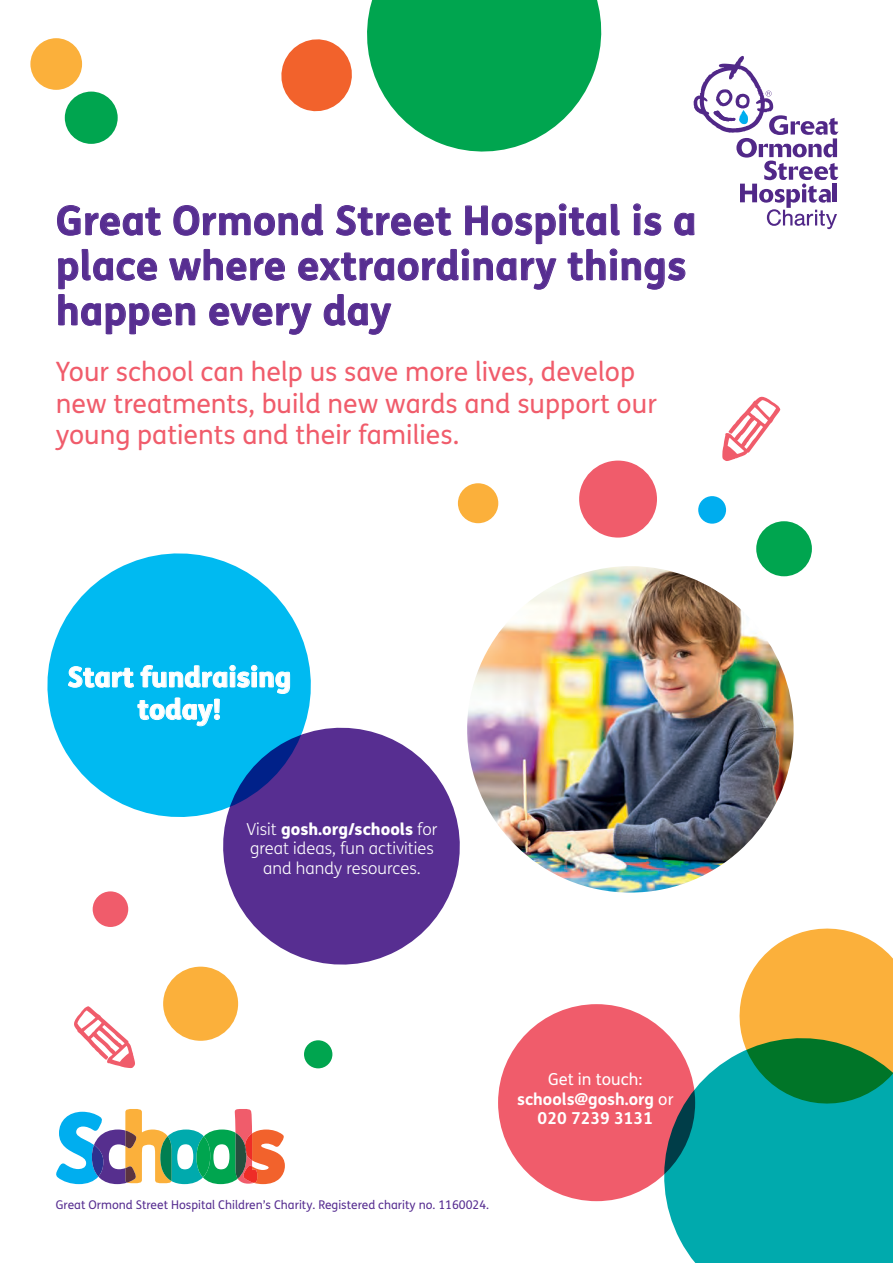
<style>
.page{position:relative;width:893px;height:1263px;background:#fff}
.page>*{position:absolute;margin:0;border:0;box-sizing:border-box;transform-origin:0 0}
.t1{font:700 40.05px/45.2px "FS Me";letter-spacing:.01em;color:#572e91}
.t2{font:800 28.05px/32.2px "FS Me";letter-spacing:-.005em;color:#fff;text-align:center}
.t3{font:26.7px/31.5px "FS Me";color:#f05c6b}
.t4{font:300 16.5px/19.5px "FS Me";color:#fff;text-align:center}
.t5{font:700 16.5px/19.5px "FS Me";color:#fff;text-align:center}
.t6{font:12px "FS Me";color:#572e91}
.s1{font-weight:800}
.s2{font-weight:400}
</style>
<div class="page">
<div style="left:93px;top:891px;width:35px;height:36px;background:#f05c6b;border-radius:50%"></div>
<div style="left:30px;top:38px;width:52px;height:52px;background:#fbb03b;border-radius:50%"></div>
<svg style="left:645px;top:1020px;width:248px;height:243px;background:#22b5b7"></svg>
<svg style="left:47px;top:553px;width:264px;height:264px;fill:#00baf1"></svg>
<svg style="left:206px;top:711px;width:254px;height:270px;fill:#572e91"></svg>
<svg style="left:728px;top:928px;width:165px;height:187px;background:#a0ac60"></svg>
<div style="left:163px;top:967px;width:75px;height:74px;background:#fbb03b;border-radius:50%"></div>
<div style="left:304px;top:1040px;width:28px;height:28px;background:#00a54f;border-radius:50%"></div>
<div style="left:756px;top:521px;width:56px;height:55px;background:#00a54f;border-radius:50%"></div>
<div style="left:698px;top:496px;width:28px;height:28px;background:#00aeef;border-radius:50%"></div>
<div style="left:579px;top:461px;width:78px;height:77px;background:#f05c6b;border-radius:50%"></div>
<div style="left:458px;top:483px;width:40px;height:40px;background:#fbb03b;border-radius:50%"></div>
<svg style="left:722px;top:397px;width:58px;height:64px"></svg>
<svg style="left:74px;top:1006px;width:61px;height:62px"></svg>
<svg style="left:67px;top:645px;width:223px;height:122px;background:#0fbaef"></svg>
<img style="left:467px;top:566px;width:331px;height:327px">
<div style="left:498px;top:1004px;width:197px;height:197px;background:#f05c6b;border-radius:50%"></div>
<svg style="left:57px;top:0;width:781px;height:335px"></svg>
<svg style="left:56px;top:1109px;width:229px;height:75px"></svg>
<p class="t1" style="left:56px;top:196px;width:642px">Great Ormond Street Hospital is a place where extraordinary things happen every day</p>
<p class="t3" style="left:56px;top:356px;width:602px">Your school can help us save more lives, develop new treatments, build new wards and support our young patients and their families.</p>
<p class="t2" style="left:68px;top:659px;width:225px">Start fundraising today!</p>
<p class="t4" style="left:246px;top:818px;width:193px">Visit <span class="s1">gosh.org/schools</span> for great ideas, fun activities and handy resources.</p>
<p class="t5" style="left:517px;top:1069px;width:158px"><span class="s2">Get in touch: </span>schools@gosh.org <span class="s2">or<br></span>020 7239 3131</p>
<p class="t6" style="left:56px;top:1197px;width:435px">Great Ormond Street Hospital Children’s Charity. Registered charity no. 1160024.</p>
</div>
